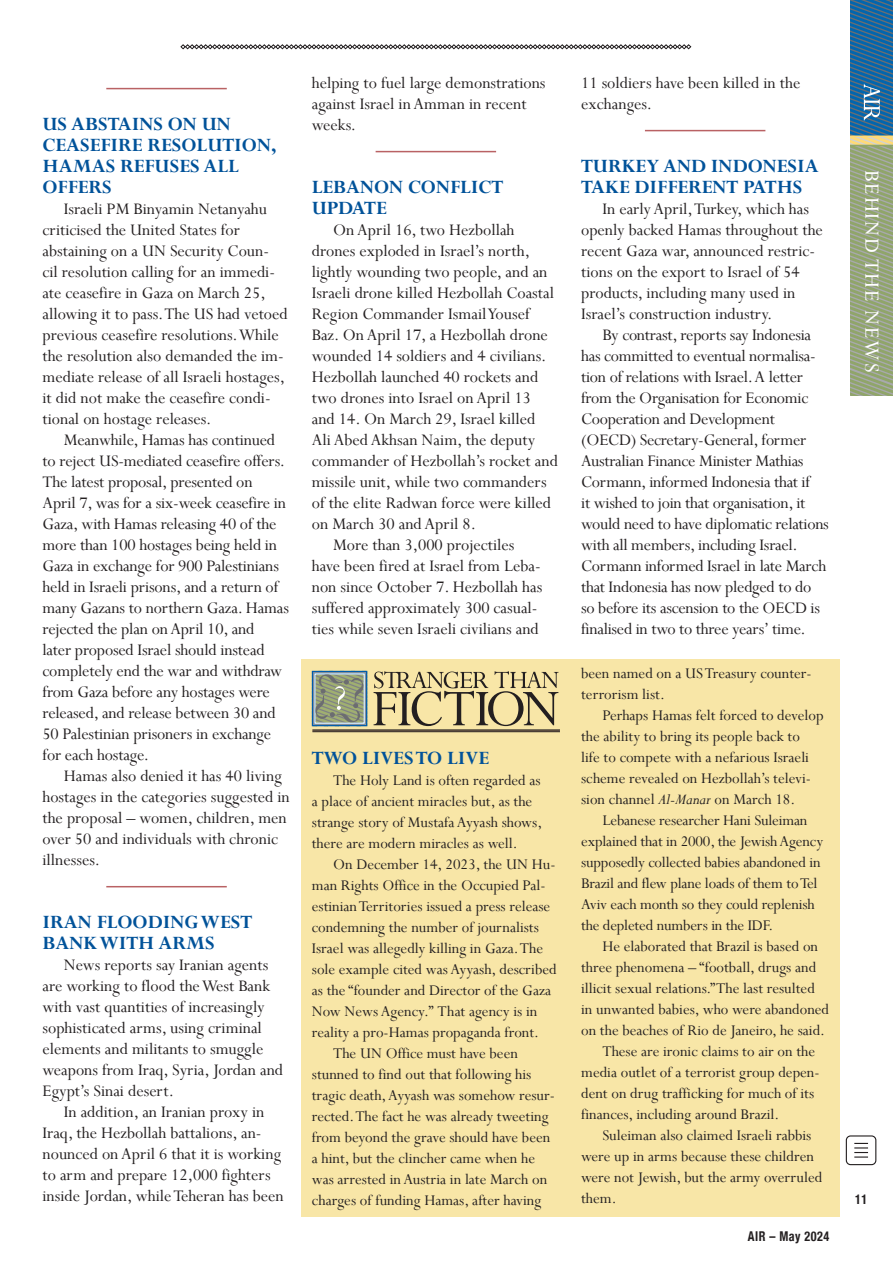
<style>
.page{position:relative;width:893px;height:1263px;background:#fff}
.page>*{position:absolute;margin:0;border:0;box-sizing:border-box;transform-origin:0 0}
.t1{font:22.5px "Perpetua";letter-spacing:.08em;color:#fff}
.Sub_heading_-_caps{font:700 21px/21px "Perpetua";color:#015299}
.Copy_General{font:18px/21px "Perpetua";color:#231f20}
.Copy_small{font:16.5px/21px "Perpetua";color:#231f20}
.t2{font:700 condensed 13.5px "Helvetica Neue";letter-spacing:.04em;color:#231f20;scale:.9 1}
.s1{font-style:italic}
</style>
<div class="page">
<svg style="left:180px;top:44px;width:511px;height:5px"></svg>
<div style="left:846px;top:1135px;width:30px;height:30px;border:1px solid #231f20;border-radius:4px"></div>
<svg style="left:854px;top:1143px;width:14px;height:14px"></svg>
<svg style="left:850px;top:0;width:43px;height:396px"></svg>
<div style="left:301px;top:659px;width:539px;height:557px;background:#f8e6a7"></div>
<hr style="left:312px;top:731px;width:248px;height:1px;background:#231f20">
<hr style="left:312px;top:729px;width:248px;height:2px;background:#231f20">
<svg style="left:374px;top:671px;width:185px;height:55px"></svg>
<svg style="left:312px;top:671px;width:56px;height:56px"></svg>
<hr style="left:106px;top:88px;width:121px;height:1px;background:#b96264">
<hr style="left:106px;top:886px;width:121px;height:1px;background:#b96264">
<hr style="left:376px;top:151px;width:120px;height:1px;background:#b96264">
<hr style="left:645px;top:130px;width:120px;height:1px;background:#b96264">
<p class="Sub_heading_-_caps" style="left:43px;top:113px;width:235px">US ABSTAINS ON UN<br>CEASEFIRE RESOLUTION,<br>HAMAS REFUSES ALL<br>OFFERS</p>
<p class="Copy_General" style="left:43px;top:198px;width:247px;text-indent:21px">Israeli PM Binyamin Netanyahu criticised the United States for abstaining on a UN Security Coun&shy;cil resolution calling for an immedi&shy;ate ceasefire in Gaza on March 25, allowing it to pass. The US had vetoed previous ceasefire resolutions. While the resolution also demanded the im&shy;mediate release of all Israeli hostages, it did not make the ceasefire condi&shy;tional on hostage releases.</p>
<p class="Copy_General" style="left:43px;top:429px;width:248px;text-indent:21px">Meanwhile, Hamas has continued to reject US-mediated ceasefire offers.<br>The latest proposal, presented on April 7, was for a six-week ceasefire in Gaza, with Hamas releasing 40 of the more than 100 hostages being held in Gaza in exchange for 900 Palestinians held in Israeli prisons, and a return of many Gazans to northern Gaza. Hamas rejected the plan on April 10, and<br>later proposed Israel should instead completely end the war and withdraw from Gaza before any hostages were released, and release between 30 and 50 Palestinian prisoners in exchange for each hostage.</p>
<p class="Copy_General" style="left:43px;top:765px;width:249px;text-indent:21px">Hamas also denied it has 40 living hostages in the categories suggested in the proposal – women, children, men over 50 and individuals with chronic illnesses.</p>
<p class="Sub_heading_-_caps" style="left:43px;top:911px;width:211px">IRAN FLOODING WEST<br>BANK WITH ARMS</p>
<p class="Copy_General" style="left:43px;top:954px;width:242px;text-indent:21px">News reports say Iranian agents are working to flood the West Bank with vast quantities of increasingly sophisticated arms, using criminal elements and militants to smuggle weapons from Iraq, Syria, Jordan and Egypt’s Sinai desert.</p>
<p class="Copy_General" style="left:43px;top:1101px;width:243px;text-indent:21px">In addition, an Iranian proxy in Iraq, the Hezbollah battalions, an&shy;nounced on April 6 that it is working to arm and prepare 12,000 fighters inside Jordan, while Teheran has been</p>
<p class="Copy_General" style="left:312px;top:72px;width:235px">helping to fuel large demonstrations against Israel in Amman in recent weeks.</p>
<p class="Sub_heading_-_caps" style="left:312px;top:176px;width:193px">LEBANON CONFLICT<br>UPDATE</p>
<p class="Copy_General" style="left:312px;top:219px;width:248px;text-indent:21px">On April 16, two Hezbollah drones exploded in Israel’s north, lightly wounding two people, and an Israeli drone killed Hezbollah Coastal Region Commander Ismail Yousef Baz. On April 17, a Hezbollah drone wounded 14 soldiers and 4 civilians.<br>Hezbollah launched 40 rockets and two drones into Israel on April 13 and 14. On March 29, Israel killed Ali Abed Akhsan Naim, the deputy commander of Hezbollah’s rocket and missile unit, while two commanders of the elite Radwan force were killed on March 30 and April 8.</p>
<p class="Copy_General" style="left:312px;top:534px;width:232px;text-align:center">More than 3,000 projectiles<br>have been fired at Israel from Leba&shy;non since October 7. Hezbollah has suffered approximately 300 casual&shy;ties while seven Israeli civilians and</p>
<p class="Sub_heading_-_caps" style="left:312px;top:747px;width:179px">TWO LIVES TO LIVE</p>
<p class="Copy_small" style="left:312px;top:769px;width:232px;text-indent:21px">The Holy Land is often regarded as a place of ancient miracles but, as the strange story of Mustafa Ayyash shows, there are modern miracles as well.</p>
<p class="Copy_small" style="left:312px;top:853px;width:246px;text-indent:21px">On December 14, 2023, the UN Hu&shy;man Rights Office in the Occupied Pal&shy;estinian Territories issued a press release condemning the number of journalists Israel was allegedly killing in Gaza. The sole example cited was Ayyash, described as the “founder and Director of the Gaza Now News Agency.” That agency is in reality a pro-Hamas propaganda front.</p>
<p class="Copy_small" style="left:312px;top:1042px;width:245px;text-indent:21px">The UN Office must have been stunned to find out that following his tragic death, Ayyash was somehow resur&shy;rected. The fact he was already tweeting from beyond the grave should have been a hint, but the clincher came when he was arrested in Austria in late March on charges of funding Hamas, after having</p>
<p class="Copy_General" style="left:581px;top:72px;width:221px">11 soldiers have been killed in the exchanges.</p>
<p class="Sub_heading_-_caps" style="left:581px;top:155px;width:239px">TURKEY AND INDONESIA<br>TAKE DIFFERENT PATHS</p>
<p class="Copy_General" style="left:581px;top:198px;width:243px;text-indent:21px">In early April, Turkey, which has openly backed Hamas throughout the recent Gaza war, announced restric&shy;tions on the export to Israel of 54 products, including many used in Israel’s construction industry.</p>
<p class="Copy_General" style="left:581px;top:324px;width:249px;text-indent:21px">By contrast, reports say Indonesia has committed to eventual normalisa&shy;tion of relations with Israel. A letter from the Organisation for Economic Cooperation and Development (OECD) Secretary-General, former Australian Finance Minister Mathias Cormann, informed Indonesia that if<br>it wished to join that organisation, it would need to have diplomatic relations with all members, including Israel.<br>Cormann informed Israel in late March that Indonesia has now pledged to do so before its ascension to the OECD is finalised in two to three years’ time.</p>
<p class="Copy_small" style="left:581px;top:662px;width:232px">been named on a US Treasury counter&shy;terrorism list.</p>
<p class="Copy_small" style="left:581px;top:704px;width:244px;text-indent:21px">Perhaps Hamas felt forced to develop the ability to bring its people back to<br>life to compete with a nefarious Israeli scheme revealed on Hezbollah’s televi&shy;sion channel <span class="s1">Al-Manar</span> on March 18.</p>
<p class="Copy_small" style="left:581px;top:809px;width:244px;text-indent:21px">Lebanese researcher Hani Suleiman explained that in 2000, the Jewish Agency supposedly collected babies abandoned in Brazil and flew plane loads of them to Tel Aviv each month so they could replenish the depleted numbers in the IDF.</p>
<p class="Copy_small" style="left:581px;top:935px;width:249px;text-indent:21px">He elaborated that Brazil is based on three phenomena – “football, drugs and illicit sexual relations.” The last resulted in unwanted babies, who were abandoned on the beaches of Rio de Janeiro, he said.</p>
<p class="Copy_small" style="left:581px;top:1040px;width:240px;text-indent:21px">These are ironic claims to air on the media outlet of a terrorist group depen&shy;dent on drug trafficking for much of its finances, including around Brazil.</p>
<p class="Copy_small" style="left:581px;top:1124px;width:243px;text-indent:21px">Suleiman also claimed Israeli rabbis were up in arms because these children were not Jewish, but the army overruled them.</p>
<p class="t2" style="left:748px;top:1225px;width:92px">AIR – May 2024</p>
<p class="t1" style="left:886px;top:170px;width:204px;rotate:90deg">BEHIND THE NEWS</p>
<p class="t2" style="left:855px;top:1188px;width:15px">11</p>
</div>
